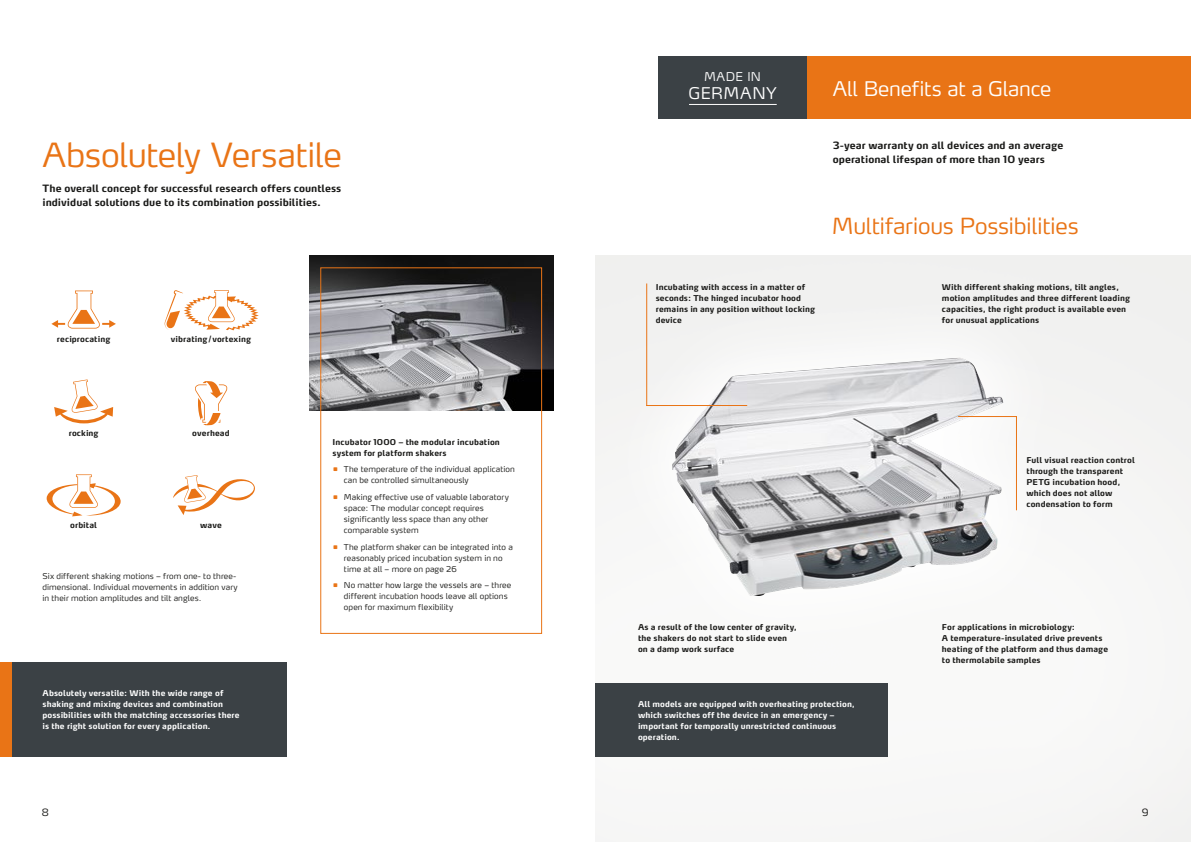
<style>
.page{position:relative;width:1191px;height:842px;background:#fff}
.page>*{position:absolute;margin:0;border:0;box-sizing:border-box;transform-origin:0 0}
.t1{font:300 33px "Max OT";letter-spacing:-.015em;color:#e97416}
.t2{font:300 22px "Max OT";letter-spacing:-.015em;color:#e97416}
.t3{font:300 20px "Max OT";letter-spacing:-.005em;color:#fff}
.t4{font:300 16px "Max OT";letter-spacing:.035em;color:#fff}
.t5{font:300 12px "Max OT";letter-spacing:.04em;color:#fff}
.t6{font:700 10px/14px "Max OT";color:#1a1a18}
.t7{font:300 10px "Max OT";color:#1a1a18}
.t8{font:700 8px/11px "Max OT";letter-spacing:.01em;color:#1a1a18}
.t9{font:300 8px/11px "Max OT";letter-spacing:.01em;color:#1a1a18}
.t10{font:700 8px/11px "Max OT";letter-spacing:.01em;color:#fff}
.s1{font-size:14px;color:#e97416}
</style>
<div class="page">
<svg style="left:165px;top:290px;width:94px;height:40px"></svg>
<svg style="left:51px;top:290px;width:65px;height:39px"></svg>
<svg style="left:195px;top:381px;width:32px;height:44px"></svg>
<svg style="left:54px;top:379px;width:59px;height:44px"></svg>
<svg style="left:47px;top:474px;width:74px;height:42px"></svg>
<svg style="left:173px;top:475px;width:82px;height:40px"></svg>
<img style="left:309px;top:255px;width:244px;height:155px">
<div style="left:0;top:662px;width:286px;height:95px;background:#3b4145"></div>
<div style="left:0;top:662px;width:11px;height:95px;background:#e97416"></div>
<div style="left:658px;top:57px;width:149px;height:62px;background:#3b4145"></div>
<hr style="left:689px;top:104px;width:87px;height:1px;background:#fff">
<div style="left:599px;top:284px;width:475px;height:385px;background:#f7f7f7"></div>
<img style="left:672px;top:358px;width:331px;height:238px">
<div style="left:807px;top:57px;width:384px;height:62px;background:#e97416"></div>
<div style="left:595px;top:683px;width:293px;height:74px;background:#3b4145"></div>
<div style="left:320px;top:267px;width:222px;height:367px;border:1px solid #e97416"></div>
<hr style="left:646px;top:405px;width:101px;height:1px;background:#e97416">
<hr style="left:646px;top:283px;width:1px;height:123px;background:#e97416">
<hr style="left:1016px;top:416px;width:1px;height:94px;background:#e97416">
<hr style="left:958px;top:416px;width:59px;height:1px;background:#e97416">
<h1 class="t1" style="left:43px;top:134px;width:301px">Absolutely Versatile</h1>
<p class="t6" style="left:43px;top:181px;width:300px">The overall concept for successful research offers countless individual solutions due to its combination possibilities.</p>
<p class="t8" style="left:57px;top:333px;width:55px">reciprocating</p>
<p class="t8" style="left:171px;top:333px;width:82px">vibrating/vortexing</p>
<p class="t8" style="left:69px;top:427px;width:31px">rocking</p>
<p class="t8" style="left:192px;top:427px;width:39px">overhead</p>
<p class="t8" style="left:70px;top:519px;width:28px">orbital</p>
<p class="t8" style="left:200px;top:519px;width:23px">wave</p>
<p class="t9" style="left:43px;top:571px;width:197px">Six different shaking motions – from one- to three&shy;dimensional. Individual movements in addition vary in their motion amplitudes and tilt angles.</p>
<p class="t10" style="left:43px;top:687px;width:199px">Absolutely versatile: With the wide range of shaking and mixing devices and combination possibilities with the matching accessories there is the right solution for every application.</p>
<p class="t8" style="left:332px;top:436px;width:169px">Incubator 1000 – the modular incubation system for platform shakers</p>
<p class="t9" style="left:344px;top:464px;width:172px;text-indent:-11px"><span class="s1">•</span> The temperature of the individual application can be controlled simultaneously</p>
<p class="t9" style="left:344px;top:491px;width:166px;text-indent:-11px"><span class="s1">•</span> Making effective use of valuable laboratory space: The modular concept requires significantly less space than any other comparable system</p>
<p class="t9" style="left:344px;top:541px;width:170px;text-indent:-11px"><span class="s1">•</span> The platform shaker can be integrated into a reasonably priced incubation system in no time at all – more on page 26</p>
<p class="t9" style="left:344px;top:580px;width:169px;text-indent:-11px"><span class="s1">•</span> No matter how large the vessels are – three different incubation hoods leave all options open for maximum flexibility</p>
<h3 class="t5" style="left:704px;top:69px;width:58px">MADE IN</h3>
<h3 class="t4" style="left:688px;top:83px;width:90px">GERMANY</h3>
<h3 class="t3" style="left:832px;top:75px;width:220px">All Benefits at a Glance</h3>
<p class="t6" style="left:832px;top:139px;width:232px">3-year warranty on all devices and an average operational lifespan of more than 10 years</p>
<h2 class="t2" style="left:832px;top:212px;width:248px">Multifarious Possibilities</h2>
<p class="t8" style="left:656px;top:281px;width:161px">Incubating with access in a matter of seconds: The hinged incubator hood remains in any position without locking device</p>
<p class="t8" style="left:942px;top:281px;width:189px">With different shaking motions, tilt angles, motion amplitudes and three different loading capacities, the right product is available even for unusual applications</p>
<p class="t8" style="left:638px;top:622px;width:160px">As a result of the low center of gravity, the shakers do not start to slide even on a damp work surface</p>
<p class="t10" style="left:638px;top:698px;width:218px">All models are equipped with overheating protection, which switches off the device in an emergency – important for temporally unrestricted continuous operation.</p>
<p class="t8" style="left:1026px;top:455px;width:110px">Full visual reaction control through the transparent<br>PETG incubation hood, which does not allow condensation to form</p>
<p class="t8" style="left:942px;top:622px;width:168px">For applications in microbiology:<br>A temperature-insulated drive prevents heating of the platform and thus damage to thermolabile samples</p>
<p class="t7" style="left:42px;top:805px;width:9px">8</p>
<p class="t7" style="left:1141px;top:805px;width:8px">9</p>
</div>
